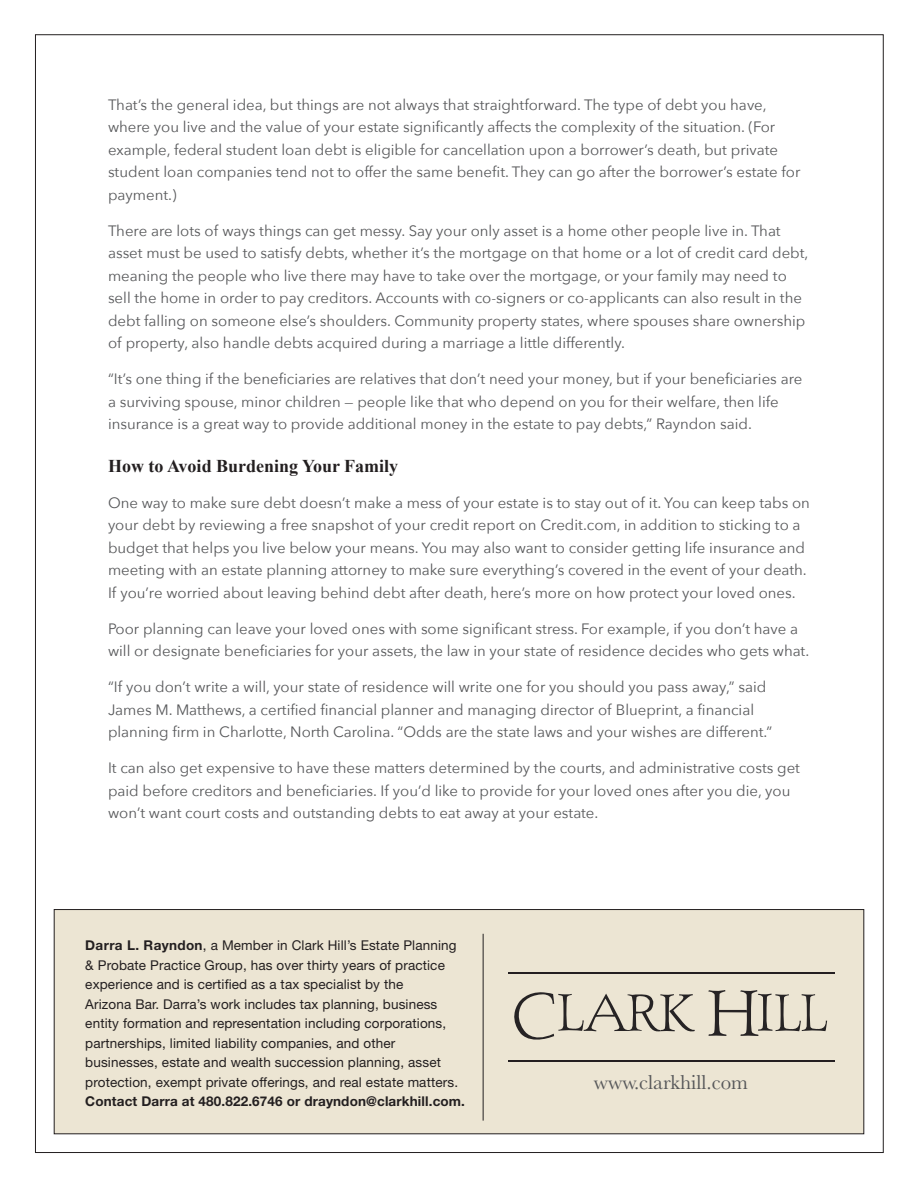
<style>
.page{position:relative;width:918px;height:1188px;background:#fff}
.page>*{position:absolute;margin:0;border:0;box-sizing:border-box;transform-origin:0 0}
.t1{font:21px "Baskerville";color:#57585a}
.t2{font:700 18px "Times New Roman";color:#231f20}
.t3{font:15px/22.5px "Avenir Next";color:#57585a}
.t4{font:13.5px/19.5px "Helvetica Neue";letter-spacing:.01em;color:#231f20}
.s1{font-weight:700}
</style>
<div class="page">
<div style="left:54px;top:910px;width:810px;height:224px;background:#ece5d3"></div>
<div style="left:54px;top:909px;width:810px;height:225px;border:1px solid #231f20"></div>
<hr style="left:508px;top:973px;width:327px;height:1px;background:#241f21">
<hr style="left:508px;top:1060px;width:327px;height:1px;background:#241f21">
<svg style="left:514px;top:992px;width:181px;height:48px"></svg>
<svg style="left:708px;top:990px;width:119px;height:46px"></svg>
<hr style="left:483px;top:934px;width:1px;height:187px;background:#231f20">
<p class="t3" style="left:108px;top:92px;width:694px">That’s the general idea, but things are not always that straightforward. The type of debt you have, where you live and the value of your estate significantly affects the complexity of the situation. (For example, federal student loan debt is eligible for cancellation upon a borrower’s death, but private student loan companies tend not to offer the same benefit. They can go after the borrower’s estate for payment.)</p>
<p class="t3" style="left:108px;top:218px;width:702px">There are lots of ways things can get messy. Say your only asset is a home other people live in. That asset must be used to satisfy debts, whether it’s the mortgage on that home or a lot of credit card debt, meaning the people who live there may have to take over the mortgage, or your family may need to sell the home in order to pay creditors. Accounts with co-signers or co-applicants can also result in the debt falling on someone else’s shoulders. Community property states, where spouses share ownership of property, also handle debts acquired during a marriage a little differently.</p>
<p class="t3" style="left:108px;top:367px;width:696px">“It’s one thing if the beneficiaries are relatives that don’t need your money, but if your beneficiaries are a surviving spouse, minor children — people like that who depend on you for their welfare, then life insurance is a great way to provide additional money in the estate to pay debts,” Rayndon said.</p>
<p class="t2" style="left:108px;top:453px;width:292px">How to Avoid Burdening Your Family</p>
<p class="t3" style="left:108px;top:491px;width:703px">One way to make sure debt doesn’t make a mess of your estate is to stay out of it. You can keep tabs on your debt by reviewing a free snapshot of your credit report on Credit.com, in addition to sticking to a budget that helps you live below your means. You may also want to consider getting life insurance and meeting with an estate planning attorney to make sure everything’s covered in the event of your death.<br>If you’re worried about leaving behind debt after death, here’s more on how protect your loved ones.</p>
<p class="t3" style="left:108px;top:617px;width:703px">Poor planning can leave your loved ones with some significant stress. For example, if you don’t have a will or designate beneficiaries for your assets, the law in your state of residence decides who gets what.</p>
<p class="t3" style="left:108px;top:675px;width:666px">“If you don’t write a will, your state of residence will write one for you should you pass away,” said<br>James M. Matthews, a certified financial planner and managing director of Blueprint, a financial planning firm in Charlotte, North Carolina. “Odds are the state laws and your wishes are different.”</p>
<p class="t3" style="left:108px;top:756px;width:694px">It can also get expensive to have these matters determined by the courts, and administrative costs get paid before creditors and beneficiaries. If you’d like to provide for your loved ones after you die, you won’t want court costs and outstanding debts to eat away at your estate.</p>
<p class="t4" style="left:85px;top:936px;width:381px"><span class="s1">Darra L. Rayndon</span>, a Member in Clark Hill’s Estate Planning &amp; Probate Practice Group, has over thirty years of practice experience and is certified as a tax specialist by the<br>Arizona Bar. Darra’s work includes tax planning, business entity formation and representation including corporations, partnerships, limited liability companies, and other businesses, estate and wealth succession planning, asset protection, exempt private offerings, and real estate matters.<br><span class="s1">Contact Darra at 480.822.6746 or drayndon@clarkhill.com.</span></p>
<p class="t1" style="left:594px;top:1069px;width:156px">www.clarkhill.com</p>
</div>
